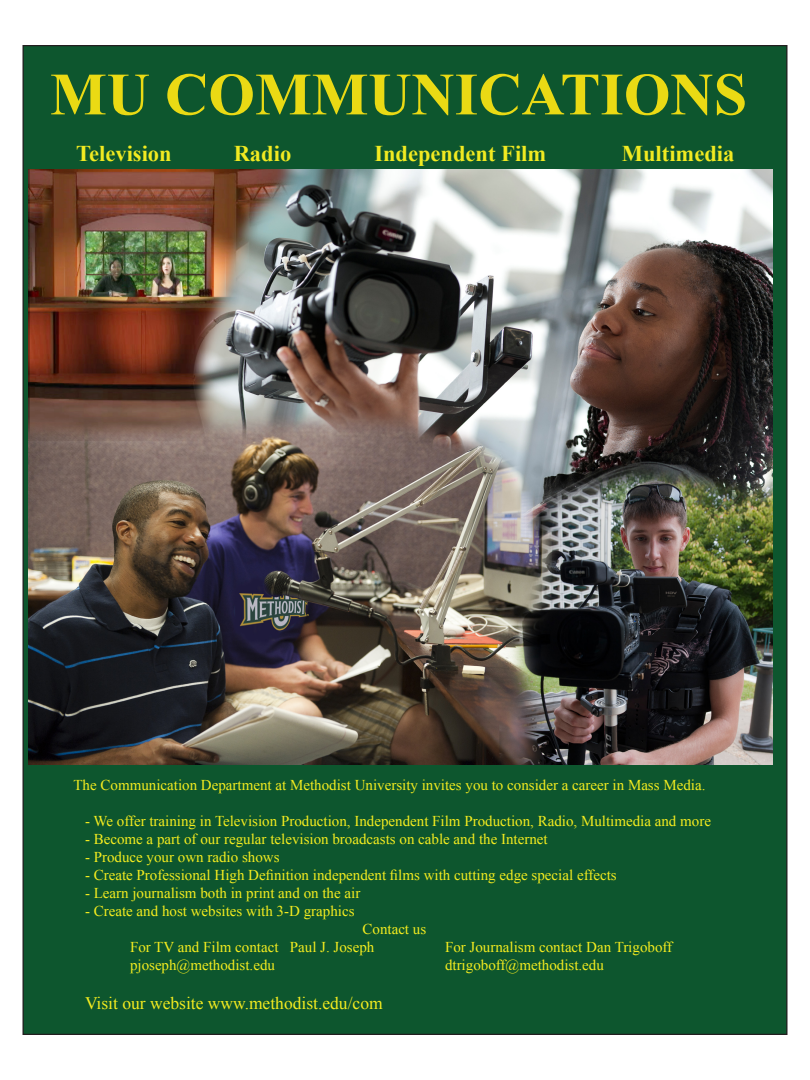
<style>
.page{position:relative;width:810px;height:1080px;background:#fff}
.page>*{position:absolute;margin:0;border:0;box-sizing:border-box;transform-origin:0 0}
.t1{font:700 60px "Times New Roman";color:#eada14}
.t2{font:700 22.5px "Times New Roman";color:#f1ea21}
.t3{font:17.5px "Times New Roman";color:#f4ec1f}
.t4{font:15px/18px "Times New Roman";color:#f4ec1f}
</style>
<div class="page">
<div style="left:23px;top:46px;width:764px;height:988px;background:#0d562e"></div>
<img style="left:28px;top:169px;width:744px;height:596px">
<p class="t1" style="left:50px;top:53px;width:699px">MU COMMUNICATIONS</p>
<p class="t2" style="left:76px;top:138px;width:97px">Television</p>
<p class="t2" style="left:234px;top:138px;width:59px">Radio</p>
<p class="t2" style="left:374px;top:138px;width:173px">Independent Film</p>
<p class="t2" style="left:622px;top:138px;width:114px">Multimedia</p>
<p class="t4" style="left:73px;top:776px;width:634px">The Communication Department at Methodist University invites you to consider a career in Mass Media.</p>
<p class="t4" style="left:85px;top:812px;width:628px">- We offer training in Television Production, Independent Film Production, Radio, Multimedia and more</p>
<p class="t4" style="left:85px;top:830px;width:464px">- Become a part of our regular television broadcasts on cable and the Internet</p>
<p class="t4" style="left:85px;top:848px;width:196px">- Produce your own radio shows</p>
<p class="t4" style="left:85px;top:866px;width:533px">- Create Professional High Definition independent films with cutting edge special effects</p>
<p class="t4" style="left:85px;top:884px;width:277px">- Learn journalism both in print and on the air</p>
<p class="t4" style="left:85px;top:902px;width:271px">- Create and host websites with 3-D graphics</p>
<p class="t4" style="left:130px;top:920px;width:298px;text-indent:232px">Contact us<br>For TV and Film contact Paul J. Joseph</p>
<p class="t4" style="left:445px;top:938px;width:229px">For Journalism contact Dan Trigoboff</p>
<p class="t4" style="left:130px;top:956px;width:147px">pjoseph@methodist.edu</p>
<p class="t4" style="left:445px;top:956px;width:160px">dtrigoboff@methodist.edu</p>
<p class="t3" style="left:85px;top:992px;width:299px">Visit our website www.methodist.edu/com</p>
</div>
